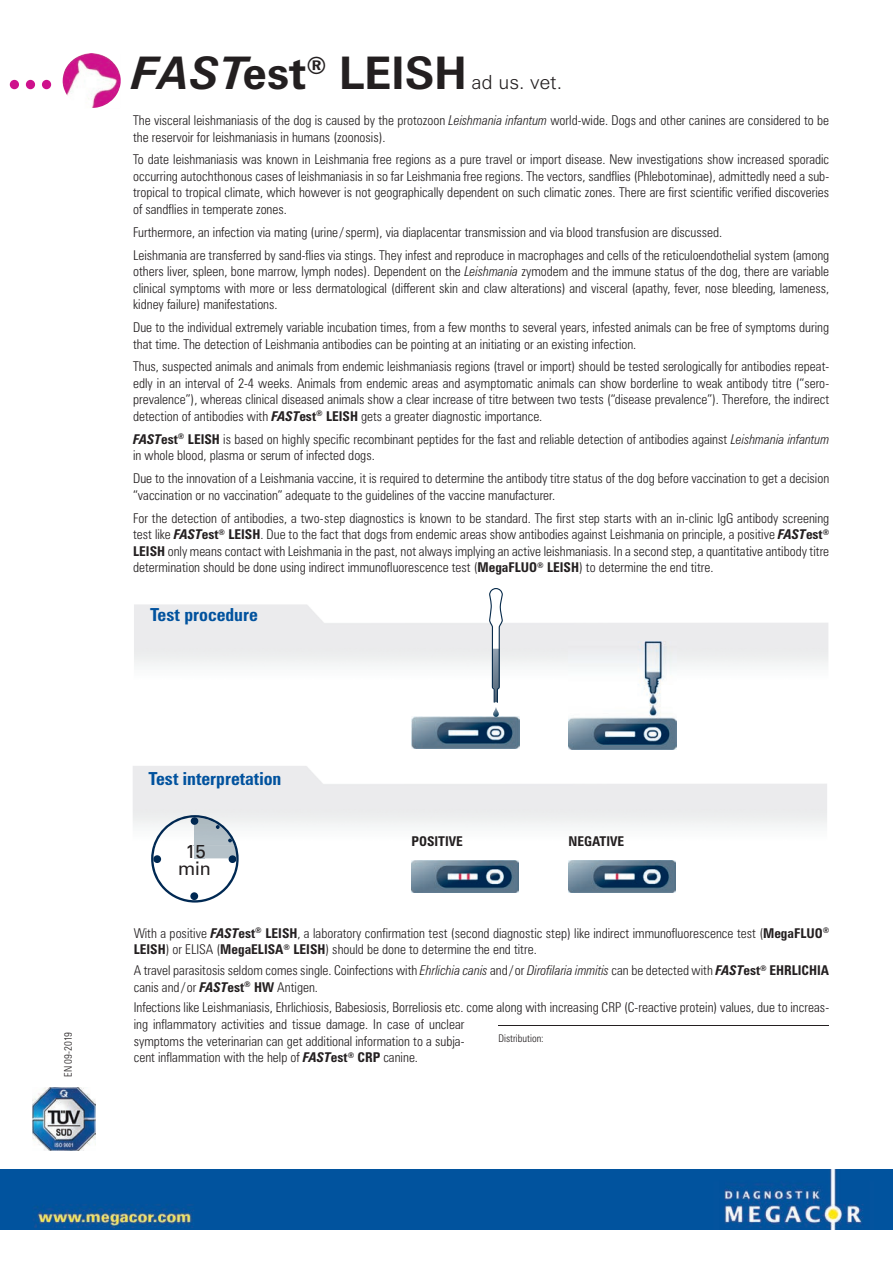
<style>
.page{position:relative;width:893px;height:1263px;background:#fff}
.page>*{position:absolute;margin:0;border:0;box-sizing:border-box;transform-origin:0 0}
.t1{font:700 45px "Zurich BT";color:#231f20}
.t2{font:300 19.5px "Zurich BT";color:#231f20}
.t3{font:18.75px/17px "Zurich BT";color:#231f20;text-align:center}
.t4{font:700 condensed 18px "Zurich BT";color:#01529e}
.t5{font:300 condensed 13.5px/16.5px "Zurich BT";color:#231f20}
.t6{font:700 condensed 13.5px "Zurich BT";color:#231f20}
.t7{font:300 condensed 10.5px "Zurich BT";color:#231f20}
.s1{font-style:italic}
.s2{font-weight:700;font-style:italic}
.s3{font-weight:700}
</style>
<div class="page">
<img style="left:0;top:1170px;width:893px;height:59px">
<img style="left:63px;top:53px;width:58px;height:55px">
<div style="left:42px;top:80px;width:9px;height:9px;background:#ce118c;border-radius:50%"></div>
<div style="left:26px;top:80px;width:9px;height:9px;background:#ce118c;border-radius:50%"></div>
<div style="left:10px;top:80px;width:9px;height:9px;background:#ce118c;border-radius:50%"></div>
<hr style="left:498px;top:1026px;width:331px;height:1px;background:#231f20">
<img style="left:32px;top:1088px;width:63px;height:63px">
<img style="left:411px;top:717px;width:108px;height:31px">
<img style="left:569px;top:641px;width:107px;height:108px">
<img style="left:568px;top:861px;width:108px;height:31px">
<img style="left:411px;top:861px;width:108px;height:31px">
<img style="left:153px;top:815px;width:84px;height:23px">
<svg style="left:191px;top:817px;width:7px;height:8px"></svg>
<svg style="left:216px;top:825px;width:4px;height:4px"></svg>
<svg style="left:151px;top:838px;width:88px;height:65px"></svg>
<svg style="left:489px;top:588px;width:14px;height:129px"></svg>
<h1 class="t1" style="left:132px;top:46px;width:336px"><span class="s1">FAST</span>est<sup>®</sup> LEISH</h1>
<h2 class="t2" style="left:471px;top:70px;width:92px">ad us. vet.</h2>
<p class="t5" style="left:133px;top:113px;width:697px">The visceral leishmaniasis of the dog is caused by the protozoon <span class="s1">Leishmania infantum</span> world-wide. Dogs and other canines are considered to be the reservoir for leishmaniasis in humans (zoonosis).</p>
<p class="t5" style="left:133px;top:153px;width:698px;text-align:justify">To date leishmaniasis was known in Leishmania free regions as a pure travel or import disease. New investigations show increased sporadic occurring autochthonous cases of leishmaniasis in so far Leishmania free regions. The vectors, sandflies (Phlebotominae), admittedly need a sub&shy;tropical to tropical climate, which however is not geographically dependent on such climatic zones. There are first scientific verified discoveries of sandflies in temperate zones.</p>
<p class="t5" style="left:133px;top:222px;width:698px;line-height:23px">Furthermore, an infection via mating (urine / sperm), via diaplacentar transmission and via blood transfusion are discussed.<br>Leishmania are transferred by sand-flies via stings. They infest and reproduce in macrophages and cells of the reticuloendothelial system (among</p>
<p class="t5" style="left:133px;top:264px;width:697px;text-align:justify">others liver, spleen, bone marrow, lymph nodes). Dependent on the <span class="s1">Leishmania</span> zymodem and the immune status of the dog, there are variable clinical symptoms with more or less dermatological (different skin and claw alterations) and visceral (apathy, fever, nose bleeding, lameness, kidney failure) manifestations.</p>
<p class="t5" style="left:133px;top:320px;width:697px">Due to the individual extremely variable incubation times, from a few months to several years, infested animals can be free of symptoms during that time. The detection of Leishmania antibodies can be pointing at an initiating or an existing infection.</p>
<p class="t5" style="left:133px;top:360px;width:698px;text-align:justify">Thus, suspected animals and animals from endemic leishmaniasis regions (travel or import) should be tested serologically for antibodies repeat&shy;edly in an interval of 2-4 weeks. Animals from endemic areas and asymptomatic animals can show borderline to weak antibody titre (“sero&shy;prevalence”), whereas clinical diseased animals show a clear increase of titre between two tests (“disease prevalence”). Therefore, the indirect detection of antibodies with <span class="s2">FAST</span><span class="s3">est</span><sup>®</sup> <span class="s3">LEISH</span> gets a greater diagnostic importance.</p>
<p class="t5" style="left:133px;top:432px;width:698px"><span class="s2">FAST</span><span class="s3">est</span><sup>®</sup> <span class="s3">LEISH</span> is based on highly specific recombinant peptides for the fast and reliable detection of antibodies against <span class="s1">Leishmania infantum </span>in whole blood, plasma or serum of infected dogs.</p>
<p class="t5" style="left:133px;top:471px;width:698px">Due to the innovation of a Leishmania vaccine, it is required to determine the antibody titre status of the dog before vaccination to get a decision “vaccination or no vaccination” adequate to the guidelines of the vaccine manufacturer.</p>
<p class="t5" style="left:133px;top:511px;width:698px;text-align:justify">For the detection of antibodies, a two-step diagnostics is known to be standard. The first step starts with an in-clinic IgG antibody screening test like <span class="s2">FAST</span><span class="s3">est</span><sup>®</sup> <span class="s3">LEISH</span>. Due to the fact that dogs from endemic areas show antibodies against Leishmania on principle, a positive <span class="s2">FAST</span><span class="s3">est</span><sup>® </sup><span class="s3">LEISH</span> only means contact with Leishmania in the past, not always implying an active leishmaniasis. In a second step, a quantitative antibody titre determination should be done using indirect immunofluorescence test (<span class="s3">MegaFLUO</span><sup>®</sup> <span class="s3">LEISH</span>) to determine the end titre.</p>
<h3 class="t4" style="left:150px;top:604px;width:109px">Test procedure</h3>
<p class="t7" style="left:64px;top:1077px;width:47px;rotate:-90deg">EN 09-2019</p>
<h3 class="t4" style="left:149px;top:767px;width:134px">Test interpretation</h3>
<h3 class="t3" style="left:178px;top:843px;width:34px">15 min</h3>
<p class="t6" style="left:411px;top:833px;width:53px">POSITIVE</p>
<p class="t6" style="left:568px;top:833px;width:57px">NEGATIVE</p>
<p class="t5" style="left:134px;top:926px;width:697px">With a positive <span class="s2">FAST</span><span class="s3">est</span><sup>®</sup> <span class="s3">LEISH</span>, a laboratory confirmation test (second diagnostic step) like indirect immunofluorescence test (<span class="s3">MegaFLUO</span><sup>®<br></sup><span class="s3">LEISH</span>) or ELISA (<span class="s3">MegaELISA</span><sup>®</sup> <span class="s3">LEISH</span>) should be done to determine the end titre.</p>
<p class="t5" style="left:134px;top:963px;width:697px">A travel parasitosis seldom comes single. Coinfections with <span class="s1">Ehrlichia canis</span> and / or <span class="s1">Dirofilaria immitis</span> can be detected with <span class="s2">FAST</span><span class="s3">est</span><sup>®</sup> <span class="s3">EHRLICHIA </span>canis and / or <span class="s2">FAST</span><span class="s3">est</span><sup>®</sup> <span class="s3">HW</span> Antigen.</p>
<p class="t5" style="left:134px;top:1000px;width:697px">Infections like Leishmaniasis, Ehrlichiosis, Babesiosis, Borreliosis etc. come along with increasing CRP (C-reactive protein) values, due to increas-</p>
<p class="t5" style="left:134px;top:1017px;width:332px;text-align:justify">ing inflammatory activities and tissue damage. In case of unclear symptoms the veterinarian can get additional information to a subja&shy;cent inflammation with the help of <span class="s2">FAST</span><span class="s3">est</span><sup>®</sup> <span class="s3">CRP</span> canine.</p>
<p class="t7" style="left:498px;top:1035px;width:47px">Distribution:</p>
</div>
